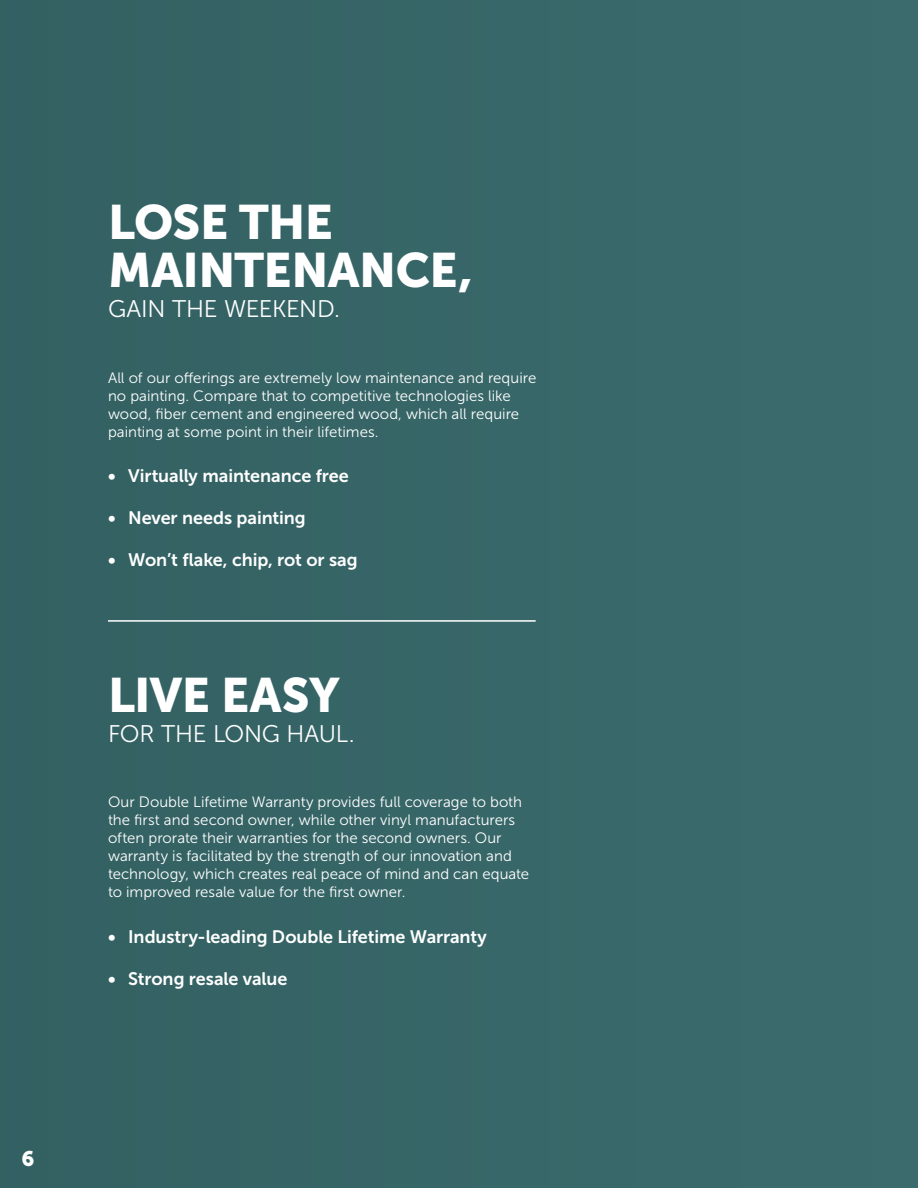
<style>
.page{position:relative;width:918px;height:1188px;background:#386668}
.page>*{position:absolute;margin:0;border:0;box-sizing:border-box;transform-origin:0 0}
.t1{font:48px/48px "Museo Sans 900";letter-spacing:-.01em;color:#fff}
.t2{font:24px "Museo Sans 300";letter-spacing:-.01em;color:#fff}
.t3{font:21px "Museo Sans 900";color:#fff}
.t4{font:18px "Museo Sans 700";letter-spacing:-.005em;color:#fff}
.t5{font:15px/18px "Museo Sans 300";letter-spacing:.005em;color:#fff}
</style>
<div class="page">
<hr style="left:108px;top:620px;width:428px;height:2px;background:#fff">
<h3 class="t3" style="left:22px;top:1147px;width:14px">6</h3>
<h1 class="t1" style="left:108px;top:198px;width:366px">LOSE THE<br>MAINTENANCE,</h1>
<h2 class="t2" style="left:108px;top:296px;width:234px">GAIN THE WEEKEND.</h2>
<p class="t5" style="left:108px;top:369px;width:430px">All of our offerings are extremely low maintenance and require no painting. Compare that to competitive technologies like wood, fiber cement and engineered wood, which all require painting at some point in their lifetimes.</p>
<p class="t4" style="left:108px;top:466px;width:242px">• Virtually maintenance free</p>
<p class="t4" style="left:108px;top:508px;width:199px">• Never needs painting</p>
<p class="t4" style="left:108px;top:550px;width:251px">• Won’t flake, chip, rot or sag</p>
<h1 class="t1" style="left:108px;top:671px;width:233px">LIVE EASY</h1>
<h2 class="t2" style="left:108px;top:720px;width:248px">FOR THE LONG HAUL.</h2>
<p class="t5" style="left:108px;top:793px;width:423px">Our Double Lifetime Warranty provides full coverage to both the first and second owner, while other vinyl manufacturers often prorate their warranties for the second owners. Our warranty is facilitated by the strength of our innovation and technology, which creates real peace of mind and can equate to improved resale value for the first owner.</p>
<p class="t4" style="left:108px;top:927px;width:380px">• Industry-leading Double Lifetime Warranty</p>
<p class="t4" style="left:108px;top:968px;width:181px">• Strong resale value</p>
</div>
